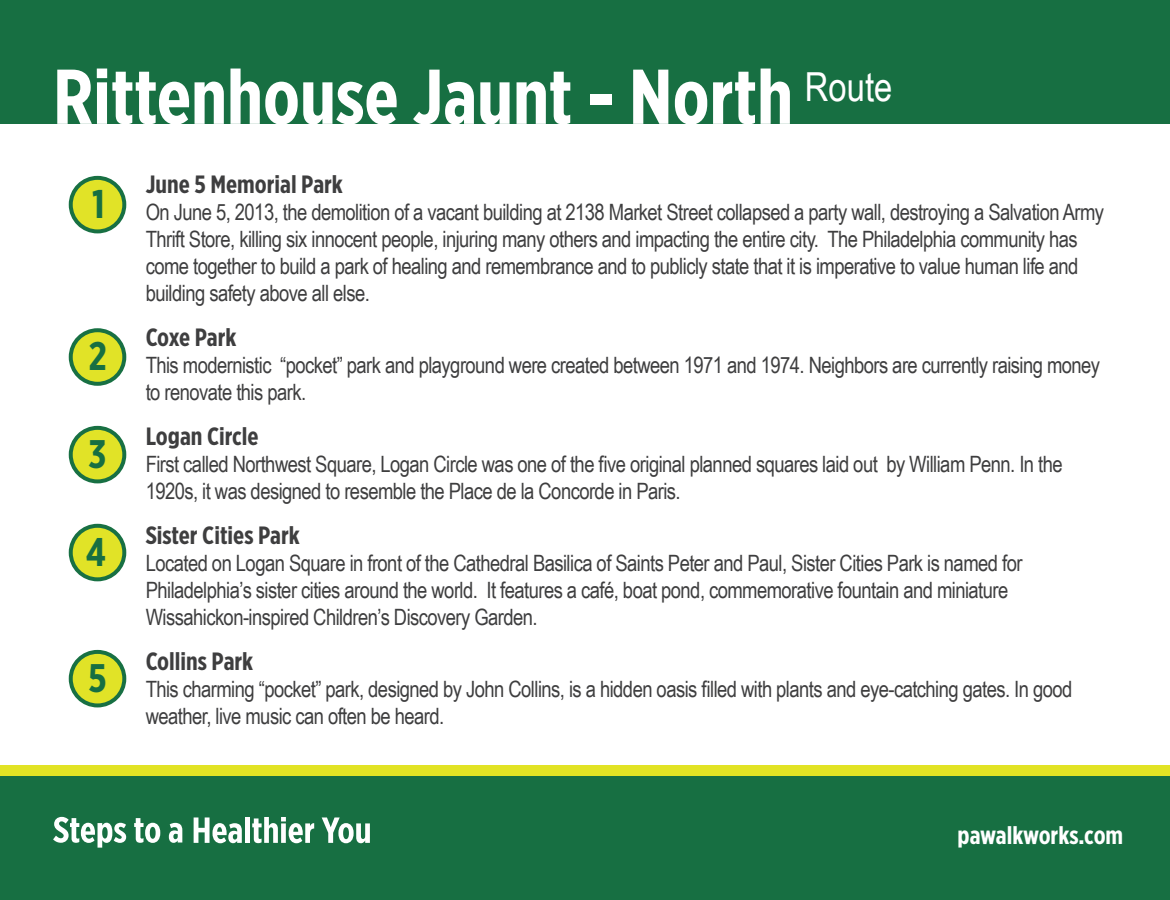
<style>
.page{position:relative;width:1170px;height:900px;background:#fff}
.page>*{position:absolute;margin:0;border:0;box-sizing:border-box;transform-origin:0 0}
.t1{font:700 77.5px "Gotham X Narrow";color:#fff}
.t2{font:40px "Arial Narrow";color:#fff}
.t3{font:700 39.75px "Gotham X Narrow";color:#176f42}
.t4{font:700 25px "Gotham X Narrow";color:#3e3e3f}
.t5{font:700 25px "Gotham X Narrow";color:#fff}
.t6{font:22.5px/27px "Arial Narrow";letter-spacing:-.025em;color:#3e3e3f}
</style>
<div class="page">
<div style="left:0;top:765px;width:1170px;height:135px;background:#e2e324"></div>
<div style="left:0;top:0;width:1170px;height:124px;background:#176f42"></div>
<div style="left:0;top:776px;width:1170px;height:124px;background:#176f42"></div>
<svg style="left:53px;top:817px;width:73px;height:31px"></svg>
<svg style="left:134px;top:818px;width:26px;height:25px"></svg>
<svg style="left:169px;top:823px;width:13px;height:20px"></svg>
<svg style="left:194px;top:817px;width:48px;height:26px"></svg>
<div style="left:245px;top:817px;width:5px;height:26px;background:#fff"></div>
<svg style="left:252px;top:817px;width:62px;height:26px"></svg>
<svg style="left:322px;top:817px;width:48px;height:26px"></svg>
<div style="left:71px;top:178px;width:53px;height:53px;background:#e1e327;border-radius:50%"></div>
<div style="left:69px;top:176px;width:57px;height:57px;border:4px solid #187043;border-radius:50%"></div>
<div style="left:71px;top:330px;width:53px;height:54px;background:#e1e327;border-radius:50%"></div>
<div style="left:69px;top:328px;width:57px;height:58px;border:4px solid #187043;border-radius:50%"></div>
<div style="left:71px;top:428px;width:53px;height:53px;background:#e1e327;border-radius:50%"></div>
<div style="left:69px;top:426px;width:57px;height:57px;border:4px solid #187043;border-radius:50%"></div>
<div style="left:71px;top:526px;width:53px;height:53px;background:#e1e327;border-radius:50%"></div>
<div style="left:69px;top:524px;width:57px;height:57px;border:4px solid #187043;border-radius:50%"></div>
<div style="left:71px;top:652px;width:53px;height:53px;background:#e1e327;border-radius:50%"></div>
<div style="left:69px;top:650px;width:57px;height:57px;border:4px solid #187043;border-radius:50%"></div>
<h1 class="t1" style="left:53px;top:49px;width:741px">Rittenhouse Jaunt - North</h1>
<h2 class="t2" style="left:805px;top:58px;width:89px">Route</h2>
<h3 class="t3" style="left:92px;top:179px;width:14px">1</h3>
<h3 class="t3" style="left:89px;top:331px;width:20px">2</h3>
<h3 class="t3" style="left:89px;top:429px;width:19px">3</h3>
<h3 class="t3" style="left:86px;top:528px;width:22px">4</h3>
<h3 class="t3" style="left:89px;top:653px;width:20px">5</h3>
<p class="t4" style="left:146px;top:169px;width:199px">June 5 Memorial Park</p>
<p class="t6" style="left:146px;top:198px;width:960px">On June 5, 2013, the demolition of a vacant building at 2138 Market Street collapsed a party wall, destroying a Salvation Army Thrift Store, killing six innocent people, injuring many others and impacting the entire city. The Philadelphia community has come together to build a park of healing and remembrance and to publicly state that it is imperative to value human life and building safety above all else.</p>
<p class="t4" style="left:146px;top:322px;width:92px">Coxe Park</p>
<p class="t6" style="left:146px;top:351px;width:956px">This modernistic “pocket” park and playground were created between 1971 and 1974. Neighbors are currently raising money to renovate this park.</p>
<p class="t4" style="left:146px;top:421px;width:114px">Logan Circle</p>
<p class="t6" style="left:146px;top:450px;width:919px">First called Northwest Square, Logan Circle was one of the five original planned squares laid out by William Penn. In the<br>1920s, it was designed to resemble the Place de la Concorde in Paris.</p>
<p class="t4" style="left:146px;top:520px;width:156px">Sister Cities Park</p>
<p class="t6" style="left:146px;top:549px;width:878px">Located on Logan Square in front of the Cathedral Basilica of Saints Peter and Paul, Sister Cities Park is named for<br>Philadelphia’s sister cities around the world. It features a café, boat pond, commemorative fountain and miniature<br>Wissahickon-inspired Children’s Discovery Garden.</p>
<p class="t4" style="left:146px;top:646px;width:109px">Collins Park</p>
<p class="t6" style="left:146px;top:675px;width:928px">This charming “pocket” park, designed by John Collins, is a hidden oasis filled with plants and eye-catching gates. In good weather, live music can often be heard.</p>
<p class="t5" style="left:958px;top:820px;width:167px">pawalkworks.com</p>
</div>
